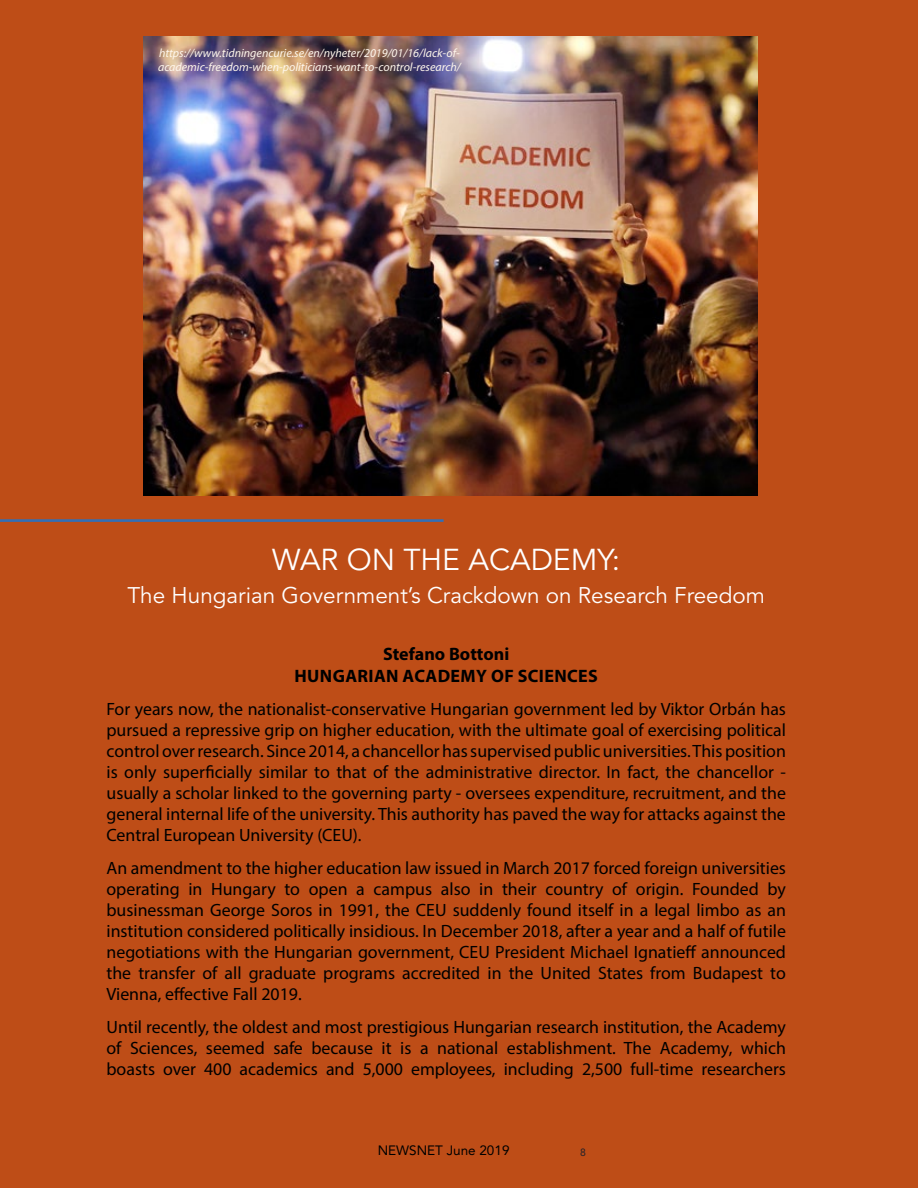
<style>
.page{position:relative;width:918px;height:1188px;background:#be4d17}
.page>*{position:absolute;margin:0;border:0;box-sizing:border-box;transform-origin:0 0}
.t1{font:30px "Avenir LT Std";color:#fff}
.t2{font:22.5px "Avenir LT Std";color:#fff}
.t3{font:700 18px/21.6px "Myriad Pro";letter-spacing:.02em;color:#000;text-align:center}
.t4{font:17.85px/21px "Myriad Pro";color:#000;text-align:justify}
.t5{font:13.5px "Avenir LT Std";color:#000}
.t6{font:italic 12px/14.4px "Myriad Pro";color:#fff7ec}
.t7{font:10.5px "Avenir LT Std";color:#20212a}
</style>
<div class="page">
<img style="left:144px;top:36px;width:613px;height:459px">
<hr style="left:0;top:519px;width:444px;height:3px;background:#326fb6">
<p class="t6" style="left:158px;top:45px;width:304px">https://www.tidningencurie.se/en/nyheter/2019/01/16/lack-of&shy;academic-freedom-when-politicians-want-to-control-research/</p>
<h1 class="t1" style="left:272px;top:543px;width:349px">WAR ON THE ACADEMY:</h1>
<p class="t2" style="left:127px;top:583px;width:639px">The Hungarian Government’s Crackdown on Research Freedom</p>
<p class="t3" style="left:295px;top:643px;width:305px">Stefano Bottoni<br>HUNGARIAN ACADEMY OF SCIENCES</p>
<p class="t4" style="left:106px;top:698px;width:681px">For years now, the nationalist-conservative Hungarian government led by Viktor Orbán has pursued a repressive grip on higher education, with the ultimate goal of exercising political control over research. Since 2014, a chancellor has supervised public universities. This position is only superficially similar to that of the administrative director. In fact, the chancellor - usually a scholar linked to the governing party - oversees expenditure, recruitment, and the general internal life of the university. This authority has paved the way for attacks against the Central European University (CEU).</p>
<p class="t4" style="left:106px;top:857px;width:681px">An amendment to the higher education law issued in March 2017 forced foreign universities operating in Hungary to open a campus also in their country of origin. Founded by businessman George Soros in 1991, the CEU suddenly found itself in a legal limbo as an institution considered politically insidious. In December 2018, after a year and a half of futile negotiations with the Hungarian government, CEU President Michael Ignatieff announced the transfer of all graduate programs accredited in the United States from Budapest to Vienna, effective Fall 2019.</p>
<p class="t4" style="left:106px;top:1016px;width:681px">Until recently, the oldest and most prestigious Hungarian research institution, the Academy of Sciences, seemed safe because it is a national establishment. The Academy, which boasts over 400 academics and 5,000 employees, including 2,500 full-time researchers</p>
<p class="t5" style="left:378px;top:1142px;width:133px">NEWSNET June 2019</p>
<p class="t7" style="left:580px;top:1146px;width:7px">8</p>
</div>
